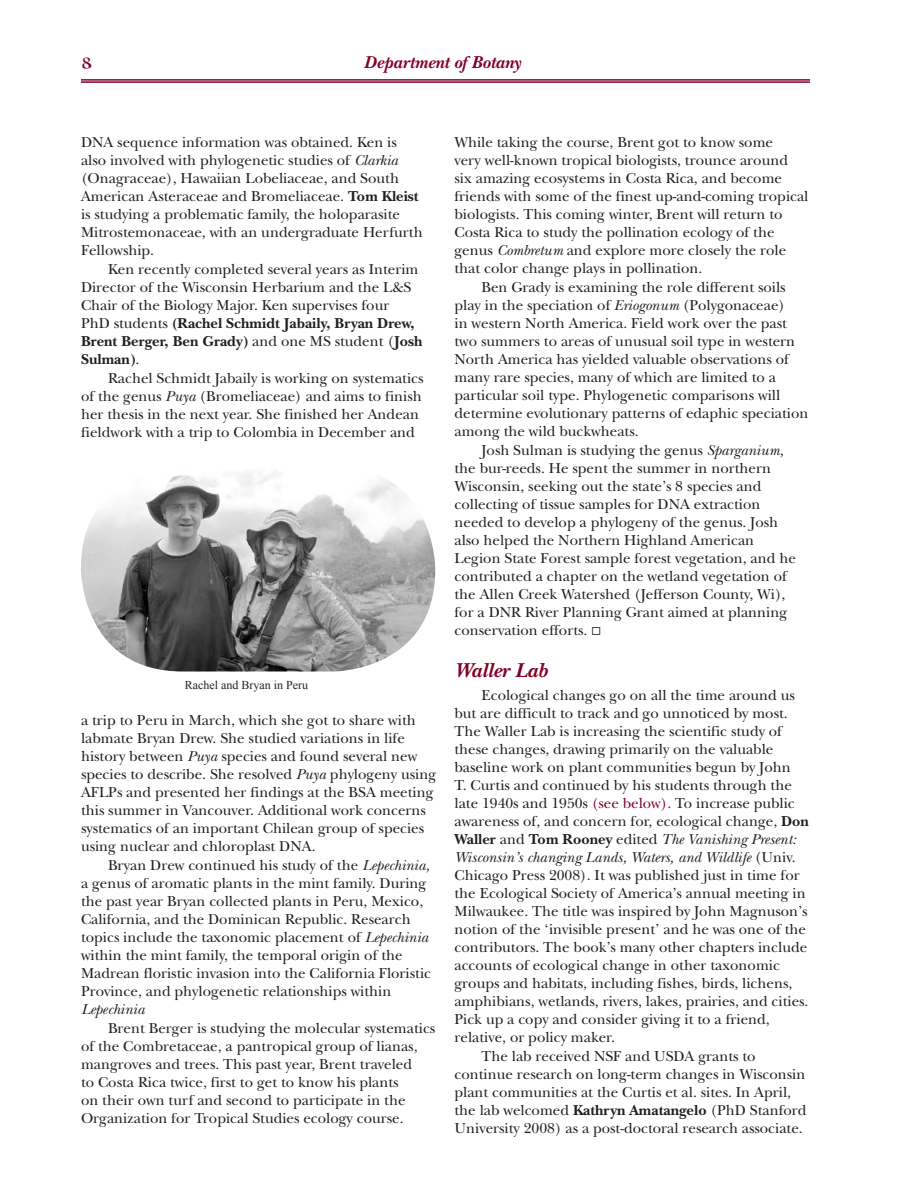
<style>
.page{position:relative;width:918px;height:1188px;background:#fff}
.page>*{position:absolute;margin:0;border:0;box-sizing:border-box;transform-origin:0 0}
.t1{font:italic 700 21px "New Baskerville";color:#820024}
.t2{font:italic 700 18px "New Baskerville";color:#820024}
.t3{font:15px/18px "New Baskerville";color:#231f20}
.t4{font:italic 15px "New Baskerville";color:#231f20}
.t5{font:15px "Swordsman Extended";color:#820024}
.t6{font:12px "Times New Roman";color:#231f20}
.s1{font-style:italic}
.s2{font-weight:700}
.s3{color:#820024}
.s4{font-weight:700;font-style:normal}
.s5{font-style:normal}
</style>
<div class="page">
<hr style="left:81px;top:79px;width:729px;height:1px;background:#820024">
<hr style="left:81px;top:81px;width:729px;height:1px;background:#820024">
<hr style="left:81px;top:82px;width:729px;height:1px;background:#820024">
<img style="left:81px;top:472px;width:354px;height:200px">
<p class="t5" style="left:81px;top:56px;width:11px">8</p>
<p class="t2" style="left:364px;top:51px;width:159px">Department of Botany</p>
<p class="t3" style="left:81px;top:133px;width:343px">DNA sequence information was obtained. Ken is also involved with phylogenetic studies of <span class="s1">Clarkia </span>(Onagraceae), Hawaiian Lobeliaceae, and South American Asteraceae and Bromeliaceae. <span class="s2">Tom Kleist </span>is studying a problematic family, the holoparasite Mitrostemonaceae, with an undergraduate Herfurth Fellowship.</p>
<p class="t3" style="left:81px;top:260px;width:343px;text-indent:27px">Ken recently completed several years as Interim Director of the Wisconsin Herbarium and the L&amp;S Chair of the Biology Major. Ken supervises four<br>PhD students <span class="s2">(Rachel Schmidt Jabaily, Bryan Drew, Brent Berger, Ben Grady)</span> and one MS student (<span class="s2">Josh Sulman)</span>.</p>
<p class="t3" style="left:81px;top:369px;width:344px;text-indent:27px">Rachel Schmidt Jabaily is working on systematics of the genus <span class="s1">Puya</span> (Bromeliaceae) and aims to finish her thesis in the next year. She finished her Andean fieldwork with a trip to Colombia in December and</p>
<p class="t6" style="left:185px;top:677px;width:125px">Rachel and Bryan in Peru</p>
<p class="t3" style="left:81px;top:711px;width:357px">a trip to Peru in March, which she got to share with labmate Bryan Drew. She studied variations in life history between <span class="s1">Puya</span> species and found several new species to describe. She resolved <span class="s1">Puya</span> phylogeny using AFLPs and presented her findings at the BSA meeting this summer in Vancouver. Additional work concerns systematics of an important Chilean group of species using nuclear and chloroplast DNA.</p>
<p class="t3" style="left:81px;top:856px;width:352px;text-indent:27px">Bryan Drew continued his study of the <span class="s1">Lepechinia, </span>a genus of aromatic plants in the mint family. During the past year Bryan collected plants in Peru, Mexico, California, and the Dominican Republic. Research topics include the taxonomic placement of <span class="s1">Lepechinia </span>within the mint family, the temporal origin of the Madrean floristic invasion into the California Floristic Province, and phylogenetic relationships within</p>
<p class="t4" style="left:81px;top:1000px;width:65px">Lepechinia</p>
<p class="t3" style="left:81px;top:1019px;width:356px;text-indent:27px">Brent Berger is studying the molecular systematics of the Combretaceae, a pantropical group of lianas, mangroves and trees. This past year, Brent traveled<br>to Costa Rica twice, first to get to know his plants<br>on their own turf and second to participate in the Organization for Tropical Studies ecology course.</p>
<p class="t3" style="left:454px;top:133px;width:320px">While taking the course, Brent got to know some</p>
<p class="t3" style="left:454px;top:151px;width:335px">very well-known tropical biologists, trounce around</p>
<p class="t3" style="left:454px;top:169px;width:329px">six amazing ecosystems in Costa Rica, and become</p>
<p class="t3" style="left:454px;top:187px;width:355px">friends with some of the finest up-and-coming tropical</p>
<p class="t3" style="left:454px;top:205px;width:330px">biologists. This coming winter, Brent will return to</p>
<p class="t3" style="left:454px;top:223px;width:322px">Costa Rica to study the pollination ecology of the</p>
<p class="t3" style="left:454px;top:241px;width:333px">genus <span class="s1">Combretum</span> and explore more closely the role</p>
<p class="t3" style="left:454px;top:259px;width:249px">that color change plays in pollination.</p>
<p class="t3" style="left:482px;top:278px;width:306px">Ben Grady is examining the role different soils</p>
<p class="t3" style="left:454px;top:296px;width:332px">play in the speciation of <span class="s1">Eriogonum</span> (Polygonaceae)</p>
<p class="t3" style="left:454px;top:314px;width:334px">in western North America. Field work over the past</p>
<p class="t3" style="left:454px;top:332px;width:342px">two summers to areas of unusual soil type in western</p>
<p class="t3" style="left:454px;top:350px;width:336px">North America has yielded valuable observations of</p>
<p class="t3" style="left:454px;top:368px;width:323px">many rare species, many of which are limited to a</p>
<p class="t3" style="left:454px;top:386px;width:327px">particular soil type. Phylogenetic comparisons will</p>
<p class="t3" style="left:454px;top:404px;width:355px">determine evolutionary patterns of edaphic speciation</p>
<p class="t3" style="left:454px;top:422px;width:186px">among the wild buckwheats.</p>
<p class="t3" style="left:482px;top:441px;width:304px">Josh Sulman is studying the genus <span class="s1">Sparganium,</span></p>
<p class="t3" style="left:454px;top:459px;width:318px">the bur-reeds. He spent the summer in northern</p>
<p class="t3" style="left:454px;top:477px;width:308px">Wisconsin, seeking out the state’s 8 species and</p>
<p class="t3" style="left:454px;top:495px;width:307px">collecting of tissue samples for DNA extraction</p>
<p class="t3" style="left:454px;top:513px;width:325px">needed to develop a phylogeny of the genus. Josh</p>
<p class="t3" style="left:454px;top:531px;width:301px">also helped the Northern Highland American</p>
<p class="t3" style="left:454px;top:549px;width:343px">Legion State Forest sample forest vegetation, and he</p>
<p class="t3" style="left:454px;top:567px;width:334px">contributed a chapter on the wetland vegetation of</p>
<p class="t3" style="left:454px;top:585px;width:333px">the Allen Creek Watershed (Jefferson County, Wi),</p>
<p class="t3" style="left:454px;top:603px;width:334px">for a DNR River Planning Grant aimed at planning</p>
<p class="t3" style="left:454px;top:621px;width:134px">conservation efforts.</p>
<h1 class="t1" style="left:454px;top:657px;width:95px">Waller Lab</h1>
<p class="t3" style="left:482px;top:686px;width:315px">Ecological changes go on all the time around us</p>
<p class="t3" style="left:454px;top:704px;width:335px">but are difficult to track and go unnoticed by most.</p>
<p class="t3" style="left:454px;top:722px;width:329px">The Waller Lab is increasing the scientific study of</p>
<p class="t3" style="left:454px;top:740px;width:320px">these changes, drawing primarily on the valuable</p>
<p class="t3" style="left:454px;top:758px;width:338px">baseline work on plant communities begun by John</p>
<p class="t3" style="left:454px;top:776px;width:339px">T. Curtis and continued by his students through the</p>
<p class="t3" style="left:454px;top:794px;width:342px">late 1940s and 1950s <span class="s3">(see below).</span> To increase public</p>
<p class="t3" style="left:454px;top:812px;width:356px">awareness of, and concern for, ecological change, <span class="s2">Don</span></p>
<p class="t4" style="left:454px;top:830px;width:343px"><span class="s4">Waller</span> <span class="s5">and</span> <span class="s4">Tom Rooney</span> <span class="s5">edited</span> The Vanishing Present:</p>
<p class="t4" style="left:454px;top:848px;width:343px">Wisconsin’s changing Lands, Waters, and Wildlife <span class="s5">(Univ.</span></p>
<p class="t3" style="left:454px;top:866px;width:347px">Chicago Press 2008). It was published just in time for</p>
<p class="t3" style="left:454px;top:884px;width:353px">the Ecological Society of America’s annual meeting in</p>
<p class="t3" style="left:454px;top:902px;width:355px">Milwaukee. The title was inspired by John Magnuson’s</p>
<p class="t3" style="left:454px;top:920px;width:353px">notion of the ‘invisible present’ and he was one of the</p>
<p class="t3" style="left:454px;top:938px;width:354px">contributors. The book’s many other chapters include</p>
<p class="t3" style="left:454px;top:956px;width:327px">accounts of ecological change in other taxonomic</p>
<p class="t3" style="left:454px;top:974px;width:339px">groups and habitats, including fishes, birds, lichens,</p>
<p class="t3" style="left:454px;top:992px;width:356px">amphibians, wetlands, rivers, lakes, prairies, and cities.</p>
<p class="t3" style="left:454px;top:1010px;width:317px">Pick up a copy and consider giving it to a friend,</p>
<p class="t3" style="left:454px;top:1028px;width:162px">relative, or policy maker.</p>
<p class="t3" style="left:482px;top:1047px;width:276px">The lab received NSF and USDA grants to</p>
<p class="t3" style="left:454px;top:1065px;width:353px">continue research on long-term changes in Wisconsin</p>
<p class="t3" style="left:454px;top:1083px;width:338px">plant communities at the Curtis et al. sites. In April,</p>
<p class="t3" style="left:454px;top:1101px;width:354px">the lab welcomed <span class="s2">Kathryn Amatangelo</span> (PhD Stanford</p>
<p class="t3" style="left:454px;top:1119px;width:350px">University 2008) as a post-doctoral research associate.</p>
</div>
